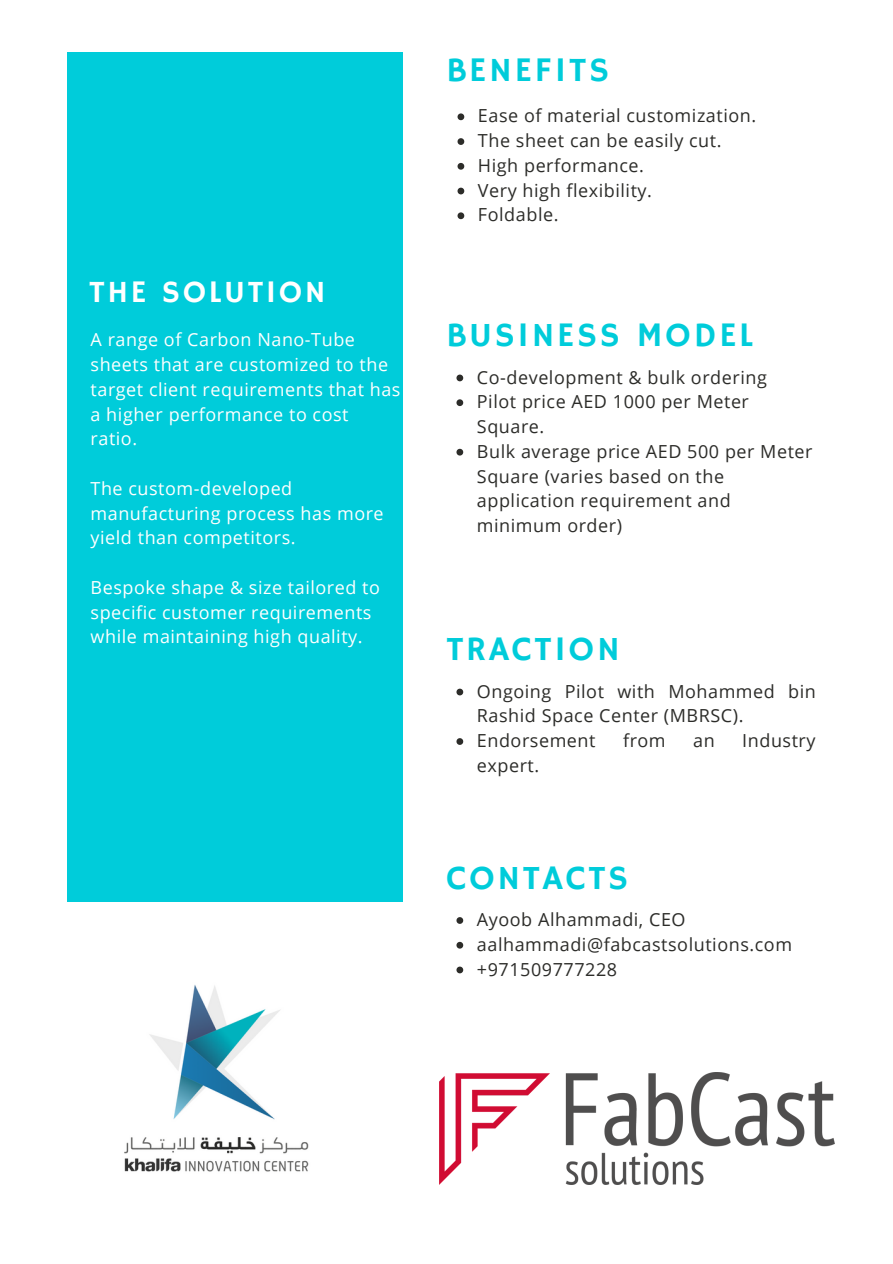
<style>
.page{position:relative;width:893px;height:1264px;background:#fff}
.page>*{position:absolute;margin:0;border:0;box-sizing:border-box;transform-origin:0 0}
.t1{font:34.35px "Hammersmith One";letter-spacing:.08em;color:#00ccda}
.t2{font:31.35px "Hammersmith One";letter-spacing:.08em;color:#fff}
.t3{font:18px/24.8px "Open Sans";letter-spacing:.03em;color:#2c2c29}
.t4{font:18px/24.8px "Open Sans";letter-spacing:.03em;color:#fff}
</style>
<div class="page">
<div style="left:67px;top:52px;width:335px;height:849px;background:#00ccda"></div>
<img style="left:439px;top:1072px;width:395px;height:112px">
<img style="left:124px;top:985px;width:185px;height:187px">
<svg style="left:456px;top:688px;width:7px;height:7px"></svg>
<svg style="left:456px;top:738px;width:7px;height:7px"></svg>
<svg style="left:457px;top:113px;width:7px;height:7px"></svg>
<svg style="left:457px;top:138px;width:7px;height:7px"></svg>
<svg style="left:457px;top:163px;width:7px;height:7px"></svg>
<svg style="left:457px;top:188px;width:7px;height:6px"></svg>
<svg style="left:457px;top:212px;width:7px;height:7px"></svg>
<svg style="left:456px;top:374px;width:7px;height:7px"></svg>
<svg style="left:456px;top:399px;width:7px;height:7px"></svg>
<svg style="left:456px;top:449px;width:7px;height:6px"></svg>
<svg style="left:456px;top:917px;width:7px;height:6px"></svg>
<svg style="left:456px;top:941px;width:7px;height:7px"></svg>
<svg style="left:456px;top:966px;width:7px;height:7px"></svg>
<h2 class="t2" style="left:89px;top:274px;width:238px">THE SOLUTION</h2>
<p class="t4" style="left:91px;top:327px;width:311px">A range of Carbon Nano-Tube sheets that are customized to the target client requirements that has a higher performance to cost<br>ratio.</p>
<p class="t4" style="left:91px;top:475px;width:294px">The custom-developed manufacturing process has more yield than competitors.</p>
<p class="t4" style="left:91px;top:574px;width:291px">Bespoke shape &amp; size tailored to specific customer requirements while maintaining high quality.</p>
<h1 class="t1" style="left:446px;top:51px;width:164px">BENEFITS</h1>
<p class="t3" style="left:478px;top:103px;width:280px">Ease of material customization.<br>The sheet can be easily cut.<br>High performance.<br>Very high flexibility.<br>Foldable.</p>
<h1 class="t1" style="left:446px;top:315px;width:309px">BUSINESS MODEL</h1>
<p class="t3" style="left:477px;top:364px;width:337px">Co-development &amp; bulk ordering<br>Pilot price AED 1000 per Meter<br>Square.<br>Bulk average price AED 500 per Meter<br>Square (varies based on the application requirement and minimum order)</p>
<h1 class="t1" style="left:446px;top:629px;width:175px">TRACTION</h1>
<p class="t3" style="left:477px;top:678px;width:340px">Ongoing Pilot with Mohammed bin<br>Rashid Space Center (MBRSC).<br>Endorsement</p>
<p class="t3" style="left:623px;top:727px;width:44px">from</p>
<p class="t3" style="left:693px;top:727px;width:23px">an</p>
<p class="t3" style="left:742px;top:727px;width:75px">Industry</p>
<p class="t3" style="left:477px;top:752px;width:64px">expert.</p>
<h1 class="t1" style="left:446px;top:857px;width:183px">CONTACTS</h1>
<p class="t3" style="left:477px;top:906px;width:316px">Ayoob Alhammadi, CEO aalhammadi@fabcastsolutions.com +971509777228</p>
</div>
